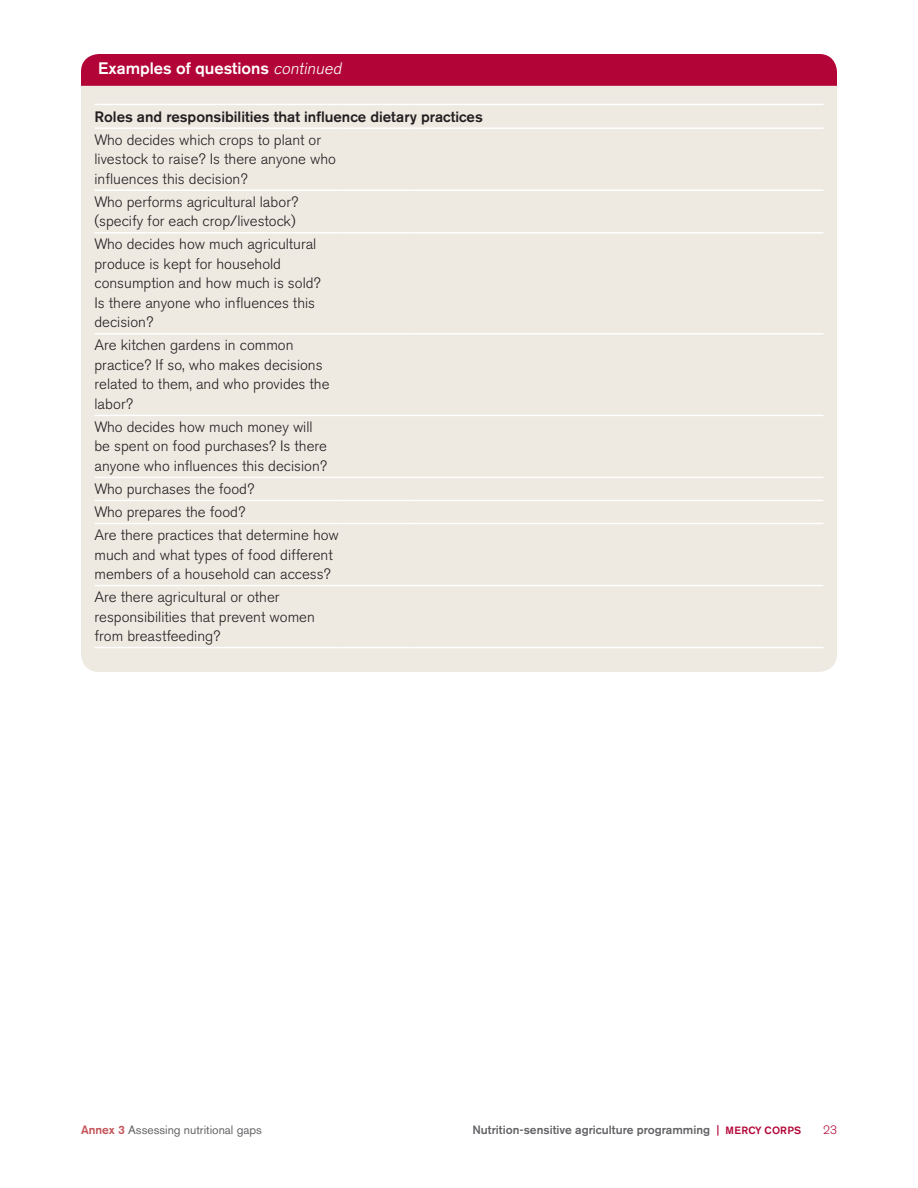
<style>
.page{position:relative;width:918px;height:1188px;background:#fff}
.page>*{position:absolute;margin:0;border:0;box-sizing:border-box;transform-origin:0 0}
.t1{font:500 16.5px "Akzidenz Grotesk BE";color:#fff}
.Annex-basic{font:300 15px/19.5px "Akzidenz Grotesk BE";color:#231f20}
.Annex-basic-2{font:500 15px "Akzidenz Grotesk BE";color:#231f20}
.t2{font:500 12px "Akzidenz Grotesk BE";color:#636366}
.t3{font:12px "Akzidenz Grotesk BE";color:#636366}
.t4{font:300 12px "Akzidenz Grotesk BE";color:#b30437}
.s1{font-weight:300;font-style:italic}
.s2{font-weight:500;color:#c35258}
.s3{font-size:10.5px;color:#b30437}
</style>
<div class="page">
<div style="left:81px;top:54px;width:756px;height:618px;background:#eee9e1;border-radius:18px"></div>
<hr style="left:94px;top:104px;width:245px;height:1px;background:#fff">
<hr style="left:339px;top:104px;width:72px;height:1px;background:#fff">
<hr style="left:411px;top:104px;width:413px;height:1px;background:#fff">
<hr style="left:94px;top:127px;width:245px;height:2px;background:#fff">
<hr style="left:339px;top:127px;width:72px;height:2px;background:#fff">
<hr style="left:411px;top:127px;width:413px;height:2px;background:#fff">
<hr style="left:94px;top:189px;width:245px;height:2px;background:#fff">
<hr style="left:339px;top:189px;width:72px;height:2px;background:#fff">
<hr style="left:411px;top:189px;width:413px;height:2px;background:#fff">
<hr style="left:94px;top:232px;width:245px;height:2px;background:#fff">
<hr style="left:339px;top:232px;width:72px;height:2px;background:#fff">
<hr style="left:411px;top:232px;width:413px;height:2px;background:#fff">
<hr style="left:94px;top:333px;width:245px;height:2px;background:#fff">
<hr style="left:339px;top:333px;width:72px;height:2px;background:#fff">
<hr style="left:411px;top:333px;width:413px;height:2px;background:#fff">
<hr style="left:94px;top:415px;width:245px;height:1px;background:#fff">
<hr style="left:339px;top:415px;width:72px;height:1px;background:#fff">
<hr style="left:411px;top:415px;width:413px;height:1px;background:#fff">
<hr style="left:94px;top:477px;width:245px;height:1px;background:#fff">
<hr style="left:339px;top:477px;width:72px;height:1px;background:#fff">
<hr style="left:411px;top:477px;width:413px;height:1px;background:#fff">
<hr style="left:94px;top:500px;width:245px;height:1px;background:#fff">
<hr style="left:339px;top:500px;width:72px;height:1px;background:#fff">
<hr style="left:411px;top:500px;width:413px;height:1px;background:#fff">
<hr style="left:94px;top:523px;width:245px;height:1px;background:#fff">
<hr style="left:339px;top:523px;width:72px;height:1px;background:#fff">
<hr style="left:411px;top:523px;width:413px;height:1px;background:#fff">
<hr style="left:94px;top:585px;width:245px;height:1px;background:#fff">
<hr style="left:339px;top:585px;width:72px;height:1px;background:#fff">
<hr style="left:411px;top:585px;width:413px;height:1px;background:#fff">
<hr style="left:94px;top:647px;width:245px;height:1px;background:#fff">
<hr style="left:339px;top:647px;width:72px;height:1px;background:#fff">
<hr style="left:411px;top:647px;width:413px;height:1px;background:#fff">
<div style="left:81px;top:54px;width:756px;height:32px;background:#b30437"></div>
<p class="t1" style="left:98px;top:58px;width:248px">Examples of questions <span class="s1">continued</span></p>
<p class="Annex-basic-2" style="left:94px;top:107px;width:390px">Roles and responsibilities that influence dietary practices</p>
<p class="Annex-basic" style="left:94px;top:130px;width:243px">Who decides which crops to plant or livestock to raise? Is there anyone who influences this decision?</p>
<p class="Annex-basic" style="left:94px;top:192px;width:205px">Who performs agricultural labor? (specify for each crop/livestock)</p>
<p class="Annex-basic" style="left:94px;top:235px;width:228px">Who decides how much agricultural produce is kept for household consumption and how much is sold?<br>Is there anyone who influences this decision?</p>
<p class="Annex-basic" style="left:94px;top:336px;width:237px">Are kitchen gardens in common practice? If so, who makes decisions related to them, and who provides the labor?</p>
<p class="Annex-basic" style="left:94px;top:417px;width:234px">Who decides how much money will be spent on food purchases? Is there anyone who influences this decision?</p>
<p class="Annex-basic" style="left:94px;top:479px;width:161px">Who purchases the food?</p>
<p class="Annex-basic" style="left:94px;top:502px;width:152px">Who prepares the food?</p>
<p class="Annex-basic" style="left:94px;top:525px;width:246px">Are there practices that determine how much and what types of food different members of a household can access?</p>
<p class="Annex-basic" style="left:94px;top:587px;width:222px">Are there agricultural or other responsibilities that prevent women from breastfeeding?</p>
<p class="t3" style="left:81px;top:1123px;width:182px"><span class="s2">Annex 3</span> Assessing nutritional gaps</p>
<p class="t2" style="left:472px;top:1122px;width:330px">Nutrition-sensitive agriculture programming <span class="s3">| MERCY CORPS</span></p>
<p class="t4" style="left:823px;top:1123px;width:15px">23</p>
</div>
